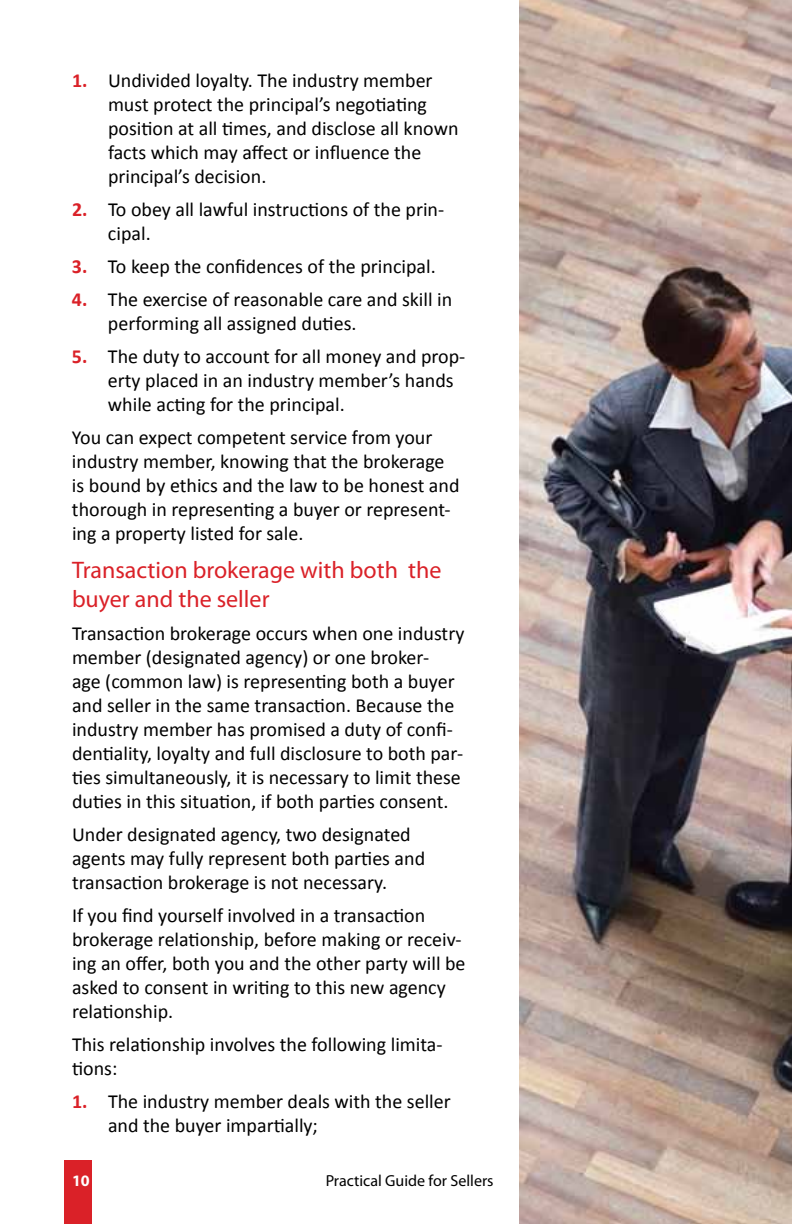
<style>
.page{position:relative;width:792px;height:1224px;background:#fff}
.page>*{position:absolute;margin:0;border:0;box-sizing:border-box;transform-origin:0 0}
.t1{font:24px/28.8px "Myriad Pro";color:#da2128}
.t2{font:20px/24px "Calibri";color:#000}
.t3{font:16px "Myriad Pro";color:#000}
.t4{font:700 16px "Myriad Pro";color:#fff}
.s1{font-weight:700;color:#da2128}
</style>
<div class="page">
<div style="left:64px;top:1161px;width:28px;height:63px;background:#da2128"></div>
<img style="left:520px;top:0;width:272px;height:1224px">
<p class="t2" style="left:108px;top:68px;width:352px;text-indent:-36px"><span class="s1">1.</span> Undivided loyalty. The industry member must protect the principal’s negotiating position at all times, and disclose all known facts which may affect or influence the principal’s decision.</p>
<p class="t2" style="left:108px;top:197px;width:338px;text-indent:-36px"><span class="s1">2.</span> To obey all lawful instructions of the prin&shy;cipal.</p>
<p class="t2" style="left:72px;top:254px;width:365px"><span class="s1">3.</span> To keep the confidences of the principal.</p>
<p class="t2" style="left:108px;top:287px;width:346px;text-indent:-36px"><span class="s1">4.</span> The exercise of reasonable care and skill in performing all assigned duties.</p>
<p class="t2" style="left:108px;top:344px;width:359px;text-indent:-36px"><span class="s1">5.</span> The duty to account for all money and prop&shy;erty placed in an industry member’s hands while acting for the principal.</p>
<p class="t2" style="left:72px;top:425px;width:389px">You can expect competent service from your industry member, knowing that the brokerage is bound by ethics and the law to be honest and thorough in representing a buyer or represent&shy;ing a property listed for sale.</p>
<p class="t1" style="left:72px;top:555px;width:371px">Transaction brokerage with both the buyer and the seller</p>
<p class="t2" style="left:72px;top:621px;width:394px">Transaction brokerage occurs when one industry member (designated agency) or one broker-<br>age (common law) is representing both a buyer and seller in the same transaction. Because the industry member has promised a duty of confi&shy;dentiality, loyalty and full disclosure to both par&shy;ties simultaneously, it is necessary to limit these duties in this situation, if both parties consent.</p>
<p class="t2" style="left:72px;top:822px;width:355px">Under designated agency, two designated agents may fully represent both parties and transaction brokerage is not necessary.</p>
<p class="t2" style="left:72px;top:903px;width:395px">If you find yourself involved in a transaction brokerage relationship, before making or receiv&shy;ing an offer, both you and the other party will be asked to consent in writing to this new agency relationship.</p>
<p class="t2" style="left:72px;top:1032px;width:372px">This relationship involves the following limita&shy;tions:</p>
<p class="t2" style="left:108px;top:1089px;width:344px;text-indent:-36px"><span class="s1">1.</span> The industry member deals with the seller and the buyer impartially;</p>
<p class="t4" style="left:72px;top:1170px;width:19px">10</p>
<p class="t3" style="left:326px;top:1171px;width:169px">Practical Guide for Sellers</p>
</div>
